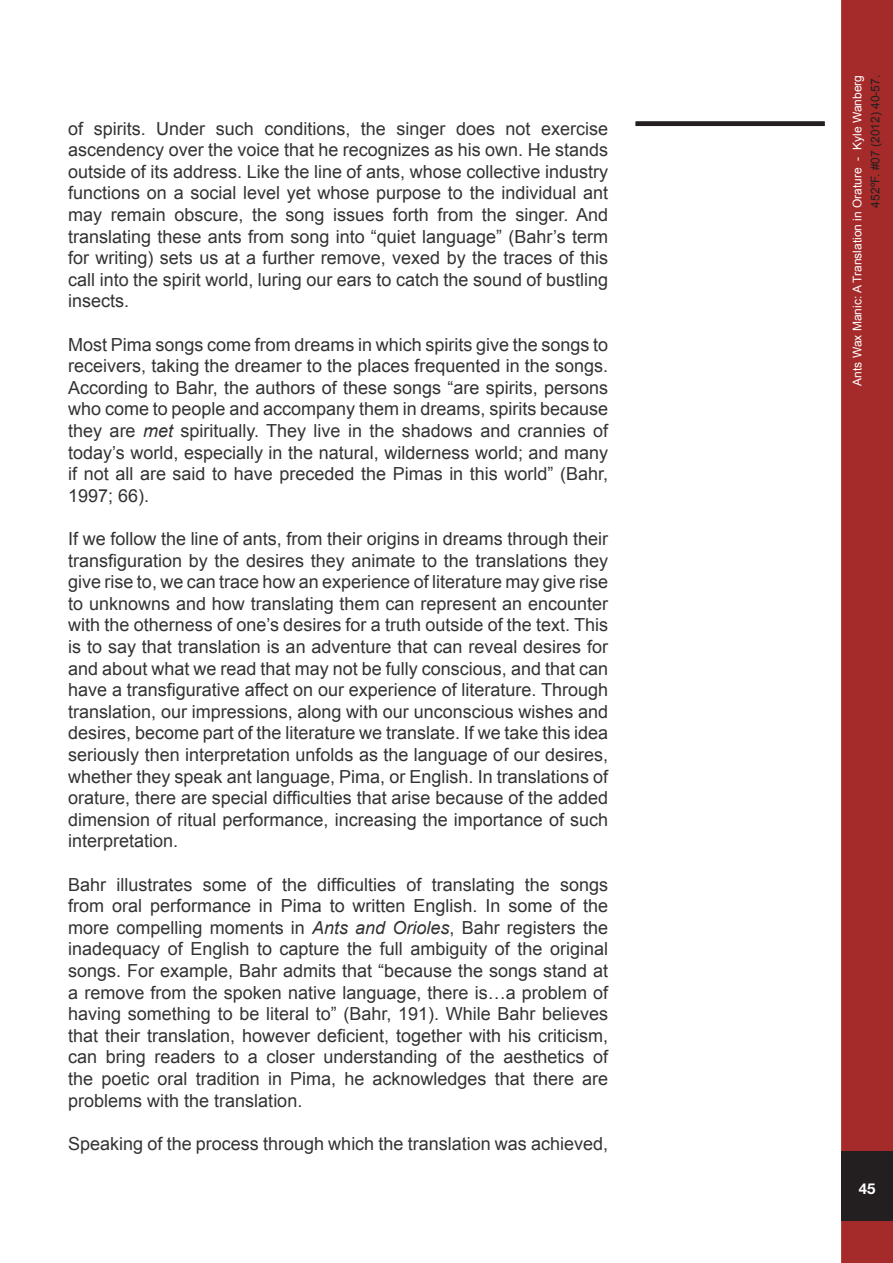
<style>
.page{position:relative;width:893px;height:1263px;background:#fff}
.page>*{position:absolute;margin:0;border:0;box-sizing:border-box;transform-origin:0 0}
.t1{font:18px/21.6px "Arial";color:#333;text-align:justify}
.t2{font:700 15px "Helvetica Neue";color:#fff}
.t3{font:12px "Arial";color:#fff}
.t4{font:12px "Arial";color:#231f20}
.s1{font-style:italic}
</style>
<div class="page">
<div style="left:843px;top:2px;width:48px;height:1259px;background:#a52a2a"></div>
<div style="left:841px;top:0;width:52px;height:1263px;border:3px solid #a52a2a"></div>
<div style="left:841px;top:1151px;width:52px;height:70px;background:#231f20"></div>
<div style="left:636px;top:121px;width:189px;height:5px;background:#231f20"></div>
<p class="t1" style="left:68px;top:118px;width:541px">of spirits. Under such conditions, the singer does not exercise ascendency over the voice that he recognizes as his own. He stands outside of its address. Like the line of ants, whose collective industry functions on a social level yet whose purpose to the individual ant may remain obscure, the song issues forth from the singer. And translating these ants from song into “quiet language” (Bahr’s term for writing) sets us at a further remove, vexed by the traces of this call into the spirit world, luring our ears to catch the sound of bustling insects.</p>
<p class="t1" style="left:68px;top:334px;width:541px">Most Pima songs come from dreams in which spirits give the songs to receivers, taking the dreamer to the places frequented in the songs.<br>According to Bahr, the authors of these songs “are spirits, persons who come to people and accompany them in dreams, spirits because they are <span class="s1">met</span> spiritually. They live in the shadows and crannies of today’s world, especially in the natural, wilderness world; and many if not all are said to have preceded the Pimas in this world” (Bahr, 1997; 66).</p>
<p class="t1" style="left:68px;top:528px;width:541px">If we follow the line of ants, from their origins in dreams through their transfiguration by the desires they animate to the translations they give rise to, we can trace how an experience of literature may give rise to unknowns and how translating them can represent an encounter with the otherness of one’s desires for a truth outside of the text. This is to say that translation is an adventure that can reveal desires for and about what we read that may not be fully conscious, and that can have a transfigurative affect on our experience of literature. Through translation, our impressions, along with our unconscious wishes and desires, become part of the literature we translate. If we take this idea seriously then interpretation unfolds as the language of our desires, whether they speak ant language, Pima, or English. In translations of orature, there are special difficulties that arise because of the added dimension of ritual performance, increasing the importance of such interpretation.</p>
<p class="t1" style="left:68px;top:874px;width:541px">Bahr illustrates some of the difficulties of translating the songs from oral performance in Pima to written English. In some of the more compelling moments in <span class="s1">Ants and Orioles</span>, Bahr registers the inadequacy of English to capture the full ambiguity of the original songs. For example, Bahr admits that “because the songs stand at a remove from the spoken native language, there is…a problem of having something to be literal to” (Bahr, 191). While Bahr believes that their translation, however deficient, together with his criticism, can bring readers to a closer understanding of the aesthetics of the poetic oral tradition in Pima, he acknowledges that there are problems with the translation.</p>
<p class="t1" style="left:68px;top:1133px;width:541px">Speaking of the process through which the translation was achieved,</p>
<p class="t3" style="left:850px;top:386px;width:312px;rotate:-90deg">Ants Wax Manic: A Translation in Orature - Kyle Wanberg</p>
<p class="t4" style="left:868px;top:207px;width:134px;rotate:-90deg">452ºF. #07 (2012) 40-57.</p>
<p class="t2" style="left:859px;top:1179px;width:18px">45</p>
</div>
